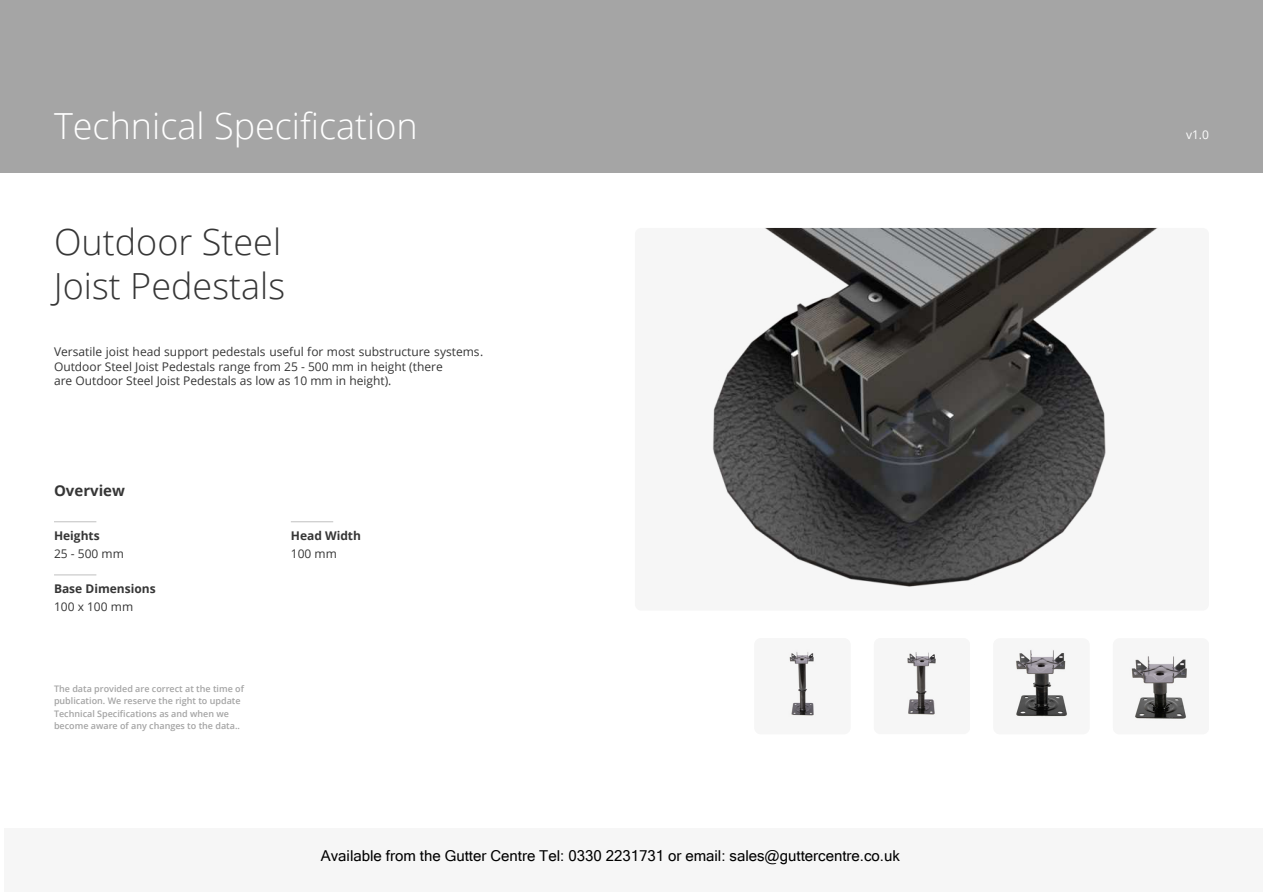
<style>
.page{position:relative;width:1263px;height:893px;background:#fff}
.page>*{position:absolute;margin:0;border:0;box-sizing:border-box;transform-origin:0 0}
.t1{font:300 36px/43.2px "Open Sans";color:#363636}
.t2{font:300 36px "Open Sans";color:#fff}
.t3{font:15px "Microsoft Sans Serif";color:#000}
.t4{font:700 15px "Open Sans";color:#363636}
.t5{font:12px/14.4px "Open Sans";color:#363636}
.t6{font:700 12px "Open Sans";color:#363636}
.t7{font:12px "Open Sans";color:#fefefe}
.t8{font:600 9px/12.3px "Open Sans";color:#a4a4a4}
.s1{color:#a5a5a5}
.s2{font-style:inherit}
</style>
<div class="page">
<div style="left:4px;top:828px;width:1259px;height:64px;background:#f6f6f6"></div>
<div style="left:0;top:0;width:1263px;height:173px;background:#a5a5a5"></div>
<img style="left:712px;top:228px;width:447px;height:359px">
<hr style="left:54px;top:574px;width:42px;height:1px;background:#c0c0c0">
<hr style="left:291px;top:521px;width:42px;height:1px;background:#c0c0c0">
<hr style="left:54px;top:521px;width:42px;height:1px;background:#c0c0c0">
<img style="left:789px;top:650px;width:25px;height:67px">
<div style="left:874px;top:638px;width:96px;height:96px;background:#f6f6f6;border-radius:6px"></div>
<img style="left:907px;top:652px;width:29px;height:63px">
<img style="left:1015px;top:649px;width:53px;height:69px">
<div style="left:1113px;top:638px;width:96px;height:96px;background:#f6f6f6;border-radius:6px"></div>
<img style="left:1131px;top:656px;width:56px;height:63px">
<h1 class="t2" style="left:54px;top:101px;width:365px">Technical Specification</h1>
<h1 class="t1" style="left:54px;top:220px;width:233px">Outdoor Steel<br>Joist Pedestals</h1>
<p class="t5" style="left:54px;top:344px;width:431px">Versatile joist head support pedestals useful for most substructure systems.<br>Outdoor Steel Joist Pedestals range from 25 - 500 mm in height (there<br>are Outdoor Steel Joist Pedestals as low as 10 mm in height).</p>
<p class="t4" style="left:54px;top:480px;width:72px">Overview</p>
<p class="t6" style="left:54px;top:527px;width:47px">Heights</p>
<p class="t5" style="left:54px;top:546px;width:71px">25 - 500 mm</p>
<p class="t6" style="left:54px;top:580px;width:103px">Base Dimensions</p>
<p class="t5" style="left:54px;top:599px;width:81px">100 x 100 mm</p>
<p class="t8" style="left:54px;top:682px;width:191px"><span class="s1">T</span><span class="s1">he</span> data provided are correct at the time of publication. We reserve the right to update Technical Specifications as and when we become aware of any changes to the data.<span class="s2">.</span></p>
<p class="t6" style="left:291px;top:527px;width:72px">Head Width</p>
<p class="t5" style="left:291px;top:546px;width:48px">100 mm</p>
<p class="t3" style="left:321px;top:847px;width:580px">Available from the Gutter Centre Tel: 0330 2231731 or email: sales@guttercentre.co.uk</p>
<p class="t7" style="left:1186px;top:127px;width:24px">v1.0</p>
</div>
